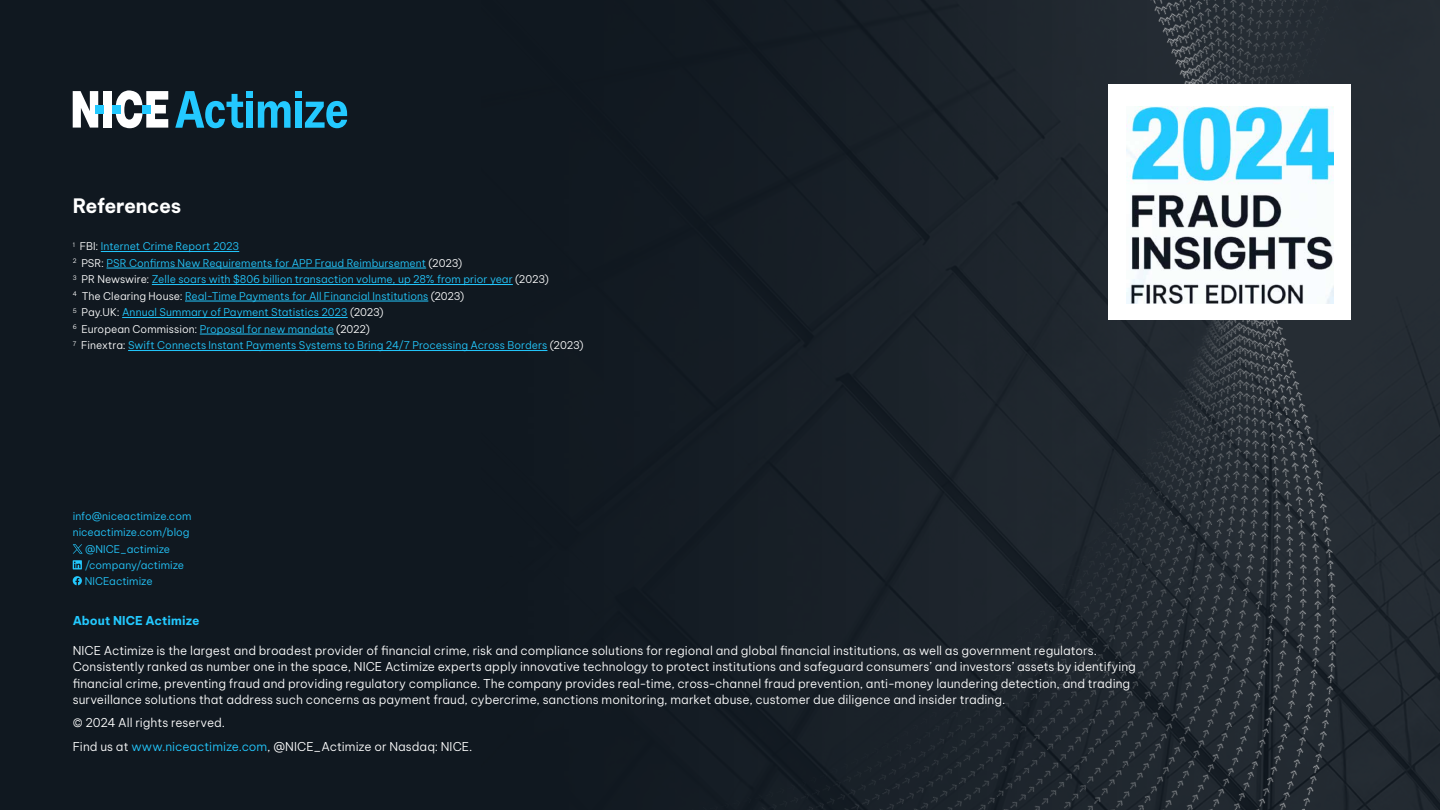
<style>
.page{position:relative;width:1440px;height:810px;background:#101820}
.page>*{position:absolute;margin:0;border:0;box-sizing:border-box;transform-origin:0 0}
.t1{font:700 19.5px "Be Vietnam Pro";letter-spacing:-.015em;color:#fff}
.t2{font:300 12px/16.5px "Be Vietnam Pro";letter-spacing:.005em;color:#fff}
.t3{font:700 12px "Be Vietnam Pro";letter-spacing:.005em;color:#23c9ff}
.t4{font:300 10.5px/16.5px "Be Vietnam Pro";color:#23c9ff}
.s1{color:#fff}
.s2{color:#23c9ff}
</style>
<div class="page">
<img style="left:290px;top:0;width:1150px;height:810px">
<div style="left:247px;top:91px;width:6px;height:7px;background:#23c9ff"></div>
<div style="left:247px;top:102px;width:6px;height:26px;background:#23c9ff"></div>
<svg style="left:258px;top:101px;width:33px;height:27px"></svg>
<div style="left:295px;top:91px;width:7px;height:7px;background:#23c9ff"></div>
<div style="left:295px;top:102px;width:7px;height:26px;background:#23c9ff"></div>
<svg style="left:175px;top:91px;width:68px;height:37px"></svg>
<svg style="left:305px;top:101px;width:42px;height:27px"></svg>
<svg style="left:115px;top:90px;width:53px;height:38px"></svg>
<div style="left:103px;top:91px;width:9px;height:37px;background:#fff"></div>
<svg style="left:73px;top:91px;width:25px;height:37px"></svg>
<div style="left:143px;top:105px;width:8px;height:8px;background:#23c9ff"></div>
<div style="left:112px;top:105px;width:8px;height:8px;background:#23c9ff"></div>
<div style="left:95px;top:105px;width:8px;height:8px;background:#23c9ff"></div>
<svg style="left:73px;top:544px;width:10px;height:10px"></svg>
<svg style="left:73px;top:560px;width:9px;height:9px"></svg>
<svg style="left:73px;top:576px;width:9px;height:9px"></svg>
<div style="left:1108px;top:84px;width:243px;height:235px;background:#fff"></div>
<img style="left:1126px;top:106px;width:207px;height:197px">
<hr style="left:101px;top:251px;width:138px;height:1px;background:#23c9ff">
<hr style="left:107px;top:268px;width:319px;height:1px;background:#23c9ff">
<hr style="left:152px;top:284px;width:361px;height:1px;background:#23c9ff">
<hr style="left:185px;top:301px;width:243px;height:1px;background:#23c9ff">
<hr style="left:122px;top:317px;width:226px;height:1px;background:#23c9ff">
<hr style="left:200px;top:334px;width:134px;height:1px;background:#23c9ff">
<hr style="left:128px;top:350px;width:419px;height:1px;background:#23c9ff">
<h1 class="t1" style="left:73px;top:189px;width:110px">References</h1>
<p class="t4" style="left:73px;top:237px;width:512px"><sup>1</sup> <span class="s1">FBI:</span> Internet Crime Report 2023<br><sup>2</sup> <span class="s1">PSR:</span> PSR Confirms New Requirements for APP Fraud Reimbursement <span class="s1">(2023)<br></span><sup>3</sup> <span class="s1">PR Newswire:</span> Zelle soars with $806 billion transaction volume, up 28% from prior year <span class="s1">(2023)<br></span><sup>4</sup> <span class="s1">The Clearing House:</span> Real-Time Payments for All Financial Institutions <span class="s1">(2023)<br></span><sup>5</sup> <span class="s1">Pay.UK:</span> Annual Summary of Payment Statistics 2023 <span class="s1">(2023)<br></span><sup>6</sup> <span class="s1">European Commission:</span> Proposal for new mandate <span class="s1">(2022)<br></span><sup>7</sup> <span class="s1">Finextra:</span> Swift Connects Instant Payments Systems to Bring 24/7 Processing Across Borders <span class="s1">(2023)</span></p>
<p class="t4" style="left:73px;top:507px;width:120px">info@niceactimize.com</p>
<p class="t4" style="left:73px;top:523px;width:118px">niceactimize.com/blog</p>
<p class="t4" style="left:85px;top:539px;width:87px">@NICE_actimize</p>
<p class="t4" style="left:85px;top:556px;width:101px">/company/actimize</p>
<p class="t4" style="left:85px;top:572px;width:69px">NICEactimize</p>
<p class="t3" style="left:73px;top:611px;width:128px">About NICE Actimize</p>
<p class="t2" style="left:73px;top:641px;width:1065px">NICE Actimize is the largest and broadest provider of financial crime, risk and compliance solutions for regional and global financial institutions, as well as government regulators.<br>Consistently ranked as number one in the space, NICE Actimize experts apply innovative technology to protect institutions and safeguard consumers’ and investors’ assets by identifying financial crime, preventing fraud and providing regulatory compliance. The company provides real-time, cross-channel fraud prevention, anti-money laundering detection, and trading surveillance solutions that address such concerns as payment fraud, cybercrime, sanctions monitoring, market abuse, customer due diligence and insider trading.</p>
<p class="t2" style="left:73px;top:710px;width:401px;line-height:23.2px">© 2024 All rights reserved.<br>Find us at <span class="s2">www.niceactimize.com</span>, @NICE_Actimize or Nasdaq: NICE.</p>
</div>
